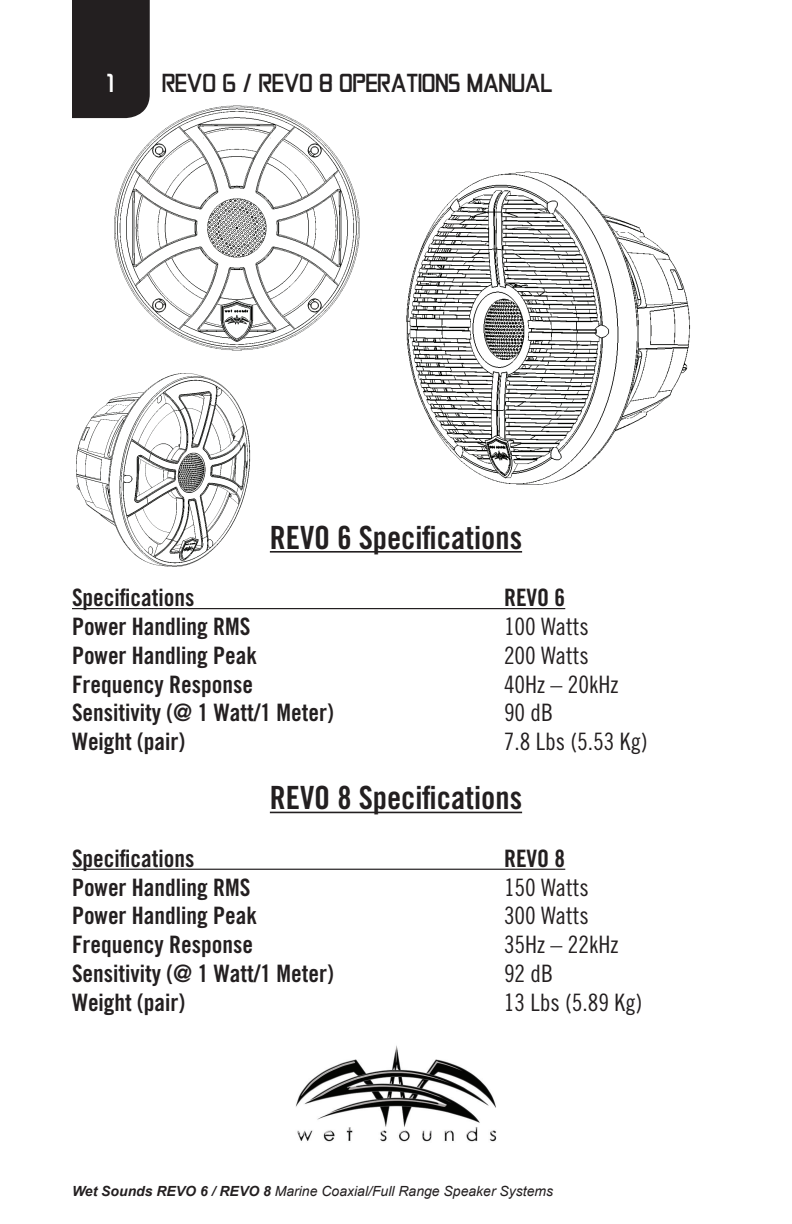
<style>
.page{position:relative;width:792px;height:1224px;background:#fff}
.page>*{position:absolute;margin:0;border:0;box-sizing:border-box;transform-origin:0 0}
.t1{font:32px "Trade Gothic Bold Cond Twenty";color:#231f20}
.t2{font:28px "Conviction";color:#231f20}
.t3{font:28px "Conviction";color:#fff}
.t4{font:24px "Trade Gothic Bold Cond Twenty";color:#231f20}
.t5{font:24px "Trade Gothic Cond Eighteen";color:#231f20}
.t6{font:italic 14px "Arial";color:#231f20}
.s1{font-weight:700}
</style>
<div class="page">
<img style="left:112px;top:105px;width:248px;height:246px">
<div style="left:72px;top:0;width:78px;height:118px;background:#231f20"></div>
<img style="left:295px;top:1045px;width:202px;height:97px">
<hr style="left:270px;top:551px;width:252px;height:2px;background:#231f20">
<hr style="left:72px;top:608px;width:493px;height:1px;background:#231f20">
<hr style="left:270px;top:812px;width:252px;height:1px;background:#231f20">
<hr style="left:72px;top:869px;width:493px;height:1px;background:#231f20">
<img style="left:76px;top:373px;width:175px;height:194px">
<img style="left:406px;top:171px;width:284px;height:314px">
<p class="t3" style="left:108px;top:68px;width:8px">1</p>
<p class="t2" style="left:163px;top:68px;width:392px">REV0 6 / REVO 8 OPERATIONS MANUAL</p>
<h1 class="t1" style="left:270px;top:518px;width:254px">REVO 6 Specifications</h1>
<p class="t4" style="left:72px;top:583px;width:124px">Specifications</p>
<p class="t4" style="left:504px;top:583px;width:63px">REVO 6</p>
<p class="t4" style="left:72px;top:612px;width:180px">Power Handling RMS</p>
<p class="t5" style="left:504px;top:612px;width:86px">100 Watts</p>
<p class="t4" style="left:72px;top:641px;width:187px">Power Handling Peak</p>
<p class="t5" style="left:504px;top:641px;width:86px">200 Watts</p>
<p class="t4" style="left:72px;top:669px;width:183px">Frequency Response</p>
<p class="t5" style="left:504px;top:670px;width:116px">40Hz – 20kHz</p>
<p class="t4" style="left:72px;top:698px;width:263px">Sensitivity (@ 1 Watt/1 Meter)</p>
<p class="t5" style="left:504px;top:699px;width:51px">90 dB</p>
<p class="t4" style="left:72px;top:727px;width:115px">Weight (pair)</p>
<p class="t5" style="left:504px;top:727px;width:145px">7.8 Lbs (5.53 Kg)</p>
<h1 class="t1" style="left:270px;top:778px;width:254px">REVO 8 Specifications</h1>
<p class="t4" style="left:72px;top:844px;width:124px">Specifications</p>
<p class="t4" style="left:504px;top:844px;width:63px">REVO 8</p>
<p class="t4" style="left:72px;top:873px;width:180px">Power Handling RMS</p>
<p class="t5" style="left:504px;top:873px;width:86px">150 Watts</p>
<p class="t4" style="left:72px;top:901px;width:187px">Power Handling Peak</p>
<p class="t5" style="left:504px;top:902px;width:86px">300 Watts</p>
<p class="t4" style="left:72px;top:930px;width:183px">Frequency Response</p>
<p class="t5" style="left:504px;top:930px;width:116px">35Hz – 22kHz</p>
<p class="t4" style="left:72px;top:959px;width:263px">Sensitivity (@ 1 Watt/1 Meter)</p>
<p class="t5" style="left:504px;top:959px;width:51px">92 dB</p>
<p class="t4" style="left:72px;top:988px;width:115px">Weight (pair)</p>
<p class="t5" style="left:504px;top:988px;width:140px">13 Lbs (5.89 Kg)</p>
<p class="t6" style="left:72px;top:1182px;width:483px"><span class="s1">Wet Sounds REVO 6 / REVO 8</span> Marine Coaxial/Full Range Speaker Systems</p>
</div>
